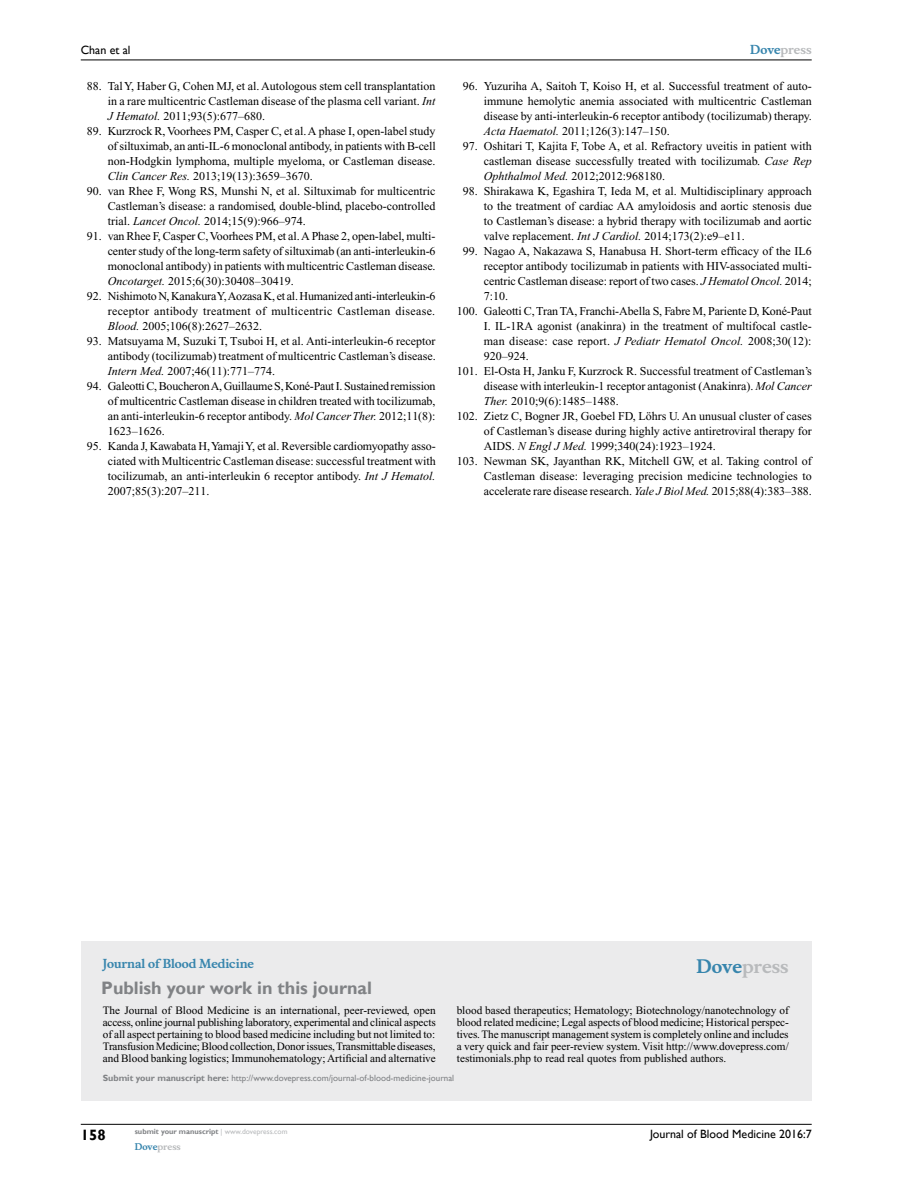
<style>
.page{position:relative;width:918px;height:1188px;background:#fff}
.page>*{position:absolute;margin:0;border:0;box-sizing:border-box;transform-origin:0 0}
.t1{font:700 18px "Gill Sans";color:#808285}
.t2{font:700 18px "Musee";color:#b8babc}
.t3{font:700 15px "Gill Sans";color:#000}
.t4{font:12px/15px "Times New Roman";color:#000;text-align:justify}
.t5{font:12px "Gill Sans";color:#000}
.t6{font:700 12px "Musee";color:#3785ad}
.t7{font:700 12px "Musee";color:#b8babc}
.t8{font:11.25px/12px "Times New Roman";color:#000;text-align:justify}
.t9{font:9px "Gill Sans";color:#808285}
.t10{font:700 9px "Musee";color:#b8babc}
.t11{font:700 7.5px "Gill Sans";color:#808285}
.s1{font-style:italic}
.s2{color:#3785ad}
.s3{font-weight:700}
.s4{font-weight:400;color:#b8babc}
</style>
<div class="page">
<div style="left:81px;top:941px;width:731px;height:160px;background:#ebebec"></div>
<hr style="left:81px;top:1124px;width:731px;height:1px;background:#000">
<hr style="left:81px;top:60px;width:731px;height:1px;background:#000">
<p class="t5" style="left:81px;top:43px;width:51px">Chan et al</p>
<p class="t4" style="left:108px;top:79px;width:329px;text-indent:-21px">88. Tal Y, Haber G, Cohen MJ, et al. Autologous stem cell transplantation in a rare multicentric Castleman disease of the plasma cell variant. <span class="s1">Int J Hematol.</span> 2011;93(5):677–680.</p>
<p class="t4" style="left:108px;top:124px;width:329px;text-indent:-21px">89. Kurzrock R, Voorhees PM, Casper C, et al. A phase I, open-label study of siltuximab, an anti-IL-6 monoclonal antibody, in patients with B-cell non-Hodgkin lymphoma, multiple myeloma, or Castleman disease.<br><span class="s1">Clin Cancer Res.</span> 2013;19(13):3659–3670.</p>
<p class="t4" style="left:108px;top:184px;width:329px;text-indent:-21px">90. van Rhee F, Wong RS, Munshi N, et al. Siltuximab for multicentric Castleman’s disease: a randomised, double-blind, placebo-controlled trial. <span class="s1">Lancet Oncol.</span> 2014;15(9):966–974.</p>
<p class="t4" style="left:108px;top:229px;width:329px;text-indent:-21px">91. van Rhee F, Casper C, Voorhees PM, et al. A Phase 2, open-label, multi&shy;center study of the long-term safety of siltuximab (an anti-interleukin-6 monoclonal antibody) in patients with multicentric Castleman disease.<br><span class="s1">Oncotarget.</span> 2015;6(30):30408–30419.</p>
<p class="t4" style="left:108px;top:289px;width:329px;text-indent:-21px">92. Nishimoto N, Kanakura Y, Aozasa K, et al. Humanized anti-interleukin-6 receptor antibody treatment of multicentric Castleman disease.<br><span class="s1">Blood.</span> 2005;106(8):2627–2632.</p>
<p class="t4" style="left:108px;top:334px;width:329px;text-indent:-21px">93. Matsuyama M, Suzuki T, Tsuboi H, et al. Anti-interleukin-6 receptor antibody (tocilizumab) treatment of multicentric Castleman’s disease.<br><span class="s1">Intern Med.</span> 2007;46(11):771–774.</p>
<p class="t4" style="left:108px;top:379px;width:329px;text-indent:-21px">94. Galeotti C, Boucheron A, Guillaume S, Koné-Paut I. Sustained remission of multicentric Castleman disease in children treated with tocilizumab, an anti-interleukin-6 receptor antibody. <span class="s1">Mol Cancer Ther.</span> 2012;11(8):<br>1623–1626.</p>
<p class="t4" style="left:108px;top:439px;width:330px;text-indent:-21px">95. Kanda J, Kawabata H, Yamaji Y, et al. Reversible cardiomyopathy asso&shy;ciated with Multicentric Castleman disease: successful treatment with tocilizumab, an anti-interleukin 6 receptor antibody. <span class="s1">Int J Hematol.<br></span>2007;85(3):207–211.</p>
<p class="t7" style="left:750px;top:43px;width:63px"><span class="s2">Dove</span>press</p>
<p class="t4" style="left:484px;top:79px;width:329px;text-indent:-21px">96. Yuzuriha A, Saitoh T, Koiso H, et al. Successful treatment of auto&shy;immune hemolytic anemia associated with multicentric Castleman disease by anti-interleukin-6 receptor antibody (tocilizumab) therapy.<br><span class="s1">Acta Haematol.</span> 2011;126(3):147–150.</p>
<p class="t4" style="left:484px;top:139px;width:329px;text-indent:-21px">97. Oshitari T, Kajita F, Tobe A, et al. Refractory uveitis in patient with castleman disease successfully treated with tocilizumab. <span class="s1">Case Rep Ophthalmol Med.</span> 2012;2012:968180.</p>
<p class="t4" style="left:484px;top:184px;width:329px;text-indent:-21px">98. Shirakawa K, Egashira T, Ieda M, et al. Multidisciplinary approach to the treatment of cardiac AA amyloidosis and aortic stenosis due to Castleman’s disease: a hybrid therapy with tocilizumab and aortic valve replacement. <span class="s1">Int J Cardiol.</span> 2014;173(2):e9–e11.</p>
<p class="t4" style="left:463px;top:244px;width:350px">99. Nagao A, Nakazawa S, Hanabusa H. Short-term efficacy of the IL6</p>
<p class="t4" style="left:484px;top:259px;width:329px">receptor antibody tocilizumab in patients with HIV-associated multi-</p>
<p class="t4" style="left:484px;top:274px;width:329px">centric Castleman disease: report of two cases. <span class="s1">J Hematol Oncol.</span> 2014;</p>
<p class="t4" style="left:484px;top:289px;width:26px">7:10.</p>
<p class="t4" style="left:457px;top:304px;width:356px">100. Galeotti C, Tran TA, Franchi-Abella S, Fabre M, Pariente D, Koné-Paut</p>
<p class="t4" style="left:484px;top:319px;width:329px">I. IL-1RA agonist (anakinra) in the treatment of multifocal castle-</p>
<p class="t4" style="left:484px;top:334px;width:329px">man disease: case report. <span class="s1">J Pediatr Hematol Oncol.</span> 2008;30(12):</p>
<p class="t4" style="left:484px;top:349px;width:46px">920–924.</p>
<p class="t4" style="left:457px;top:364px;width:356px">101. El-Osta H, Janku F, Kurzrock R. Successful treatment of Castleman’s</p>
<p class="t4" style="left:484px;top:379px;width:329px">disease with interleukin-1 receptor antagonist (Anakinra). <span class="s1">Mol Cancer</span></p>
<p class="t4" style="left:484px;top:394px;width:136px"><span class="s1">Ther.</span> 2010;9(6):1485–1488.</p>
<p class="t4" style="left:457px;top:409px;width:356px">102. Zietz C, Bogner JR, Goebel FD, Löhrs U. An unusual cluster of cases</p>
<p class="t4" style="left:484px;top:424px;width:329px">of Castleman’s disease during highly active antiretroviral therapy for</p>
<p class="t4" style="left:484px;top:439px;width:233px">AIDS. <span class="s1">N Engl J Med.</span> 1999;340(24):1923–1924.</p>
<p class="t4" style="left:457px;top:454px;width:356px">103. Newman SK, Jayanthan RK, Mitchell GW, et al. Taking control of</p>
<p class="t4" style="left:484px;top:469px;width:330px">Castleman disease: leveraging precision medicine technologies to</p>
<p class="t4" style="left:484px;top:484px;width:329px">accelerate rare disease research. <span class="s1">Yale J Biol Med.</span> 2015;88(4):383–388.</p>
<p class="t6" style="left:103px;top:956px;width:153px">Journal of Blood Medicine</p>
<h1 class="t1" style="left:101px;top:977px;width:272px">Publish your work in this journal</h1>
<h1 class="t2" style="left:697px;top:955px;width:94px"><span class="s2">Dove</span>press</h1>
<p class="t8" style="left:103px;top:1004px;width:334px">The Journal of Blood Medicine is an international, peer-reviewed, open access, online journal publishing laboratory, experimental and clinical aspects of all aspect pertaining to blood based medicine including but not limited to:<br>Transfusion Medicine; Blood collection, Donor issues, Transmittable diseases, and Blood banking logistics; Immunohematology; Artificial and alternative</p>
<p class="t8" style="left:457px;top:1004px;width:334px">blood based therapeutics; Hematology; Biotechnology/nanotechnology of blood related medicine; Legal aspects of blood medicine; Historical perspec&shy;tives. The manuscript management system is completely online and includes a very quick and fair peer-review system. Visit http://www.dovepress.com/ testimonials.php to read real quotes from published authors.</p>
<p class="t9" style="left:103px;top:1072px;width:353px"><span class="s3">Submit your manuscript here:</span> http://www.dovepress.com/journal-of-blood-medicine-journal</p>
<p class="t3" style="left:81px;top:1126px;width:26px">158</p>
<p class="t11" style="left:135px;top:1127px;width:154px">submit your manuscript <span class="s4">| www.dovepress.com</span></p>
<p class="t10" style="left:135px;top:1141px;width:48px"><span class="s2">Dove</span>press</p>
<p class="t5" style="left:650px;top:1127px;width:163px">Journal of Blood Medicine 2016:7</p>
</div>
